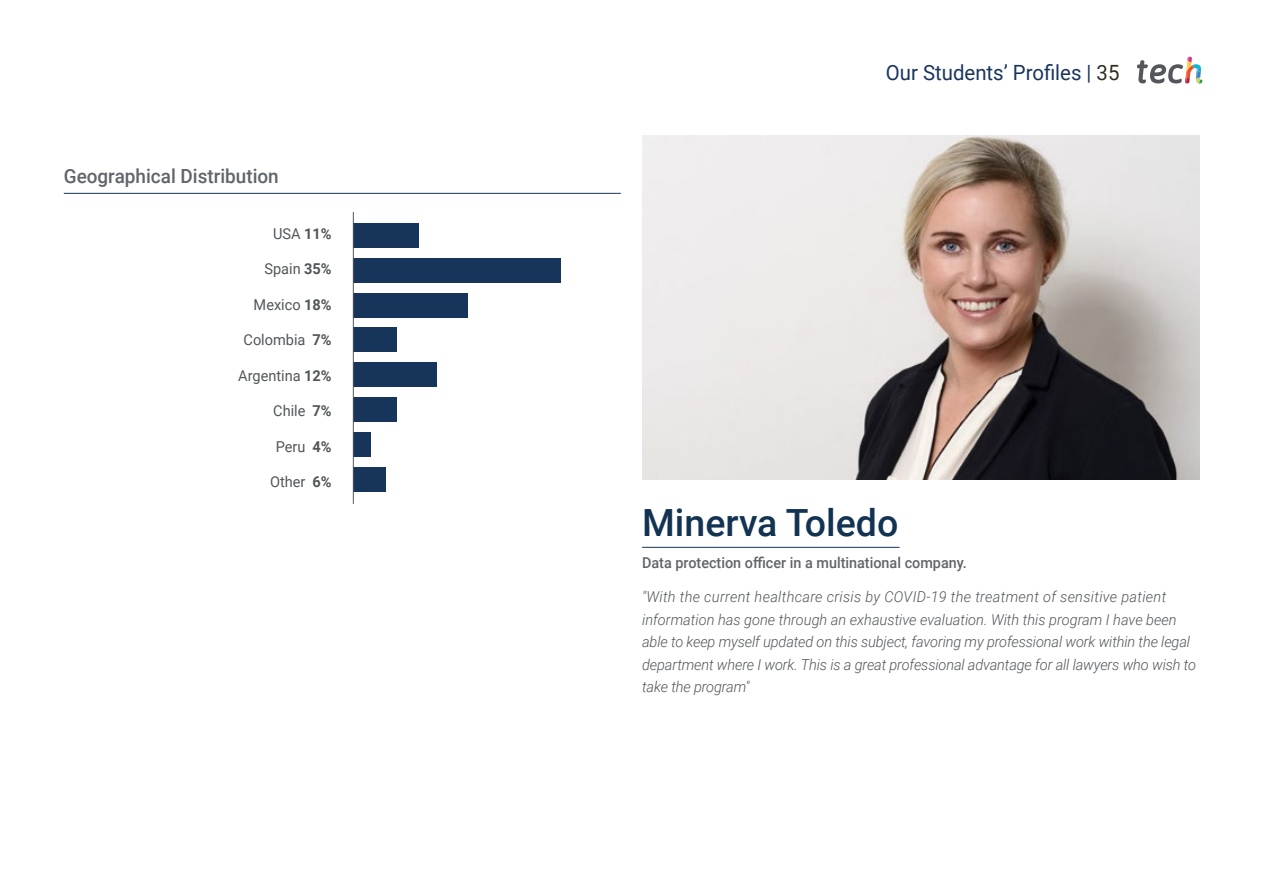
<style>
.page{position:relative;width:1263px;height:893px;background:#fff}
.page>*{position:absolute;margin:0;border:0;box-sizing:border-box;transform-origin:0 0}
.t1{font:500 37.5px "Roboto";color:#123352}
.t2{font:21px "Roboto";color:#1a355c}
.t3{font:500 19.5px "Roboto";color:#61646a}
.t4{font:italic 300 15px/22.5px "Roboto";letter-spacing:-.01em;color:#52555b}
.t5{font:15px "Roboto";color:#525659}
.t6{font:500 15px "Roboto";color:#61646a;scale:.96 1}
.s1{font-weight:700}
.s2{color:#312e20}
</style>
<div class="page">
<hr style="left:642px;top:547px;width:257px;height:1px;background:#123352">
<svg style="left:1137px;top:57px;width:65px;height:27px"></svg>
<img style="left:642px;top:136px;width:557px;height:343px">
<hr style="left:64px;top:193px;width:557px;height:1px;background:#17355b">
<div style="left:353px;top:223px;width:66px;height:25px;background:#17355b"></div>
<div style="left:353px;top:397px;width:43px;height:25px;background:#17355b"></div>
<div style="left:353px;top:258px;width:207px;height:25px;background:#17355b"></div>
<div style="left:353px;top:432px;width:18px;height:25px;background:#17355b"></div>
<div style="left:353px;top:293px;width:115px;height:24px;background:#17355b"></div>
<div style="left:353px;top:467px;width:33px;height:24px;background:#17355b"></div>
<div style="left:353px;top:327px;width:43px;height:25px;background:#17355b"></div>
<div style="left:353px;top:362px;width:84px;height:25px;background:#17355b"></div>
<hr style="left:353px;top:212px;width:1px;height:292px;background:#52555b">
<h3 class="t3" style="left:64px;top:162px;width:217px">Geographical Distribution</h3>
<p class="t5" style="left:273px;top:223px;width:60px">USA <span class="s1">11%</span></p>
<p class="t5" style="left:264px;top:258px;width:69px">Spain <span class="s1">35%</span></p>
<p class="t5" style="left:254px;top:294px;width:80px">Mexico <span class="s1">18%</span></p>
<p class="t5" style="left:244px;top:329px;width:90px">Colombia <span class="s1">7%</span></p>
<p class="t5" style="left:238px;top:365px;width:95px">Argentina <span class="s1">12%</span></p>
<p class="t5" style="left:273px;top:400px;width:60px">Chile <span class="s1">7%</span></p>
<p class="t5" style="left:276px;top:436px;width:57px">Peru <span class="s1">4%</span></p>
<p class="t5" style="left:270px;top:471px;width:63px">Other <span class="s1">6%</span></p>
<h2 class="t2" style="left:886px;top:57px;width:235px">Our Students’ Profiles | <span class="s2">35</span></h2>
<h1 class="t1" style="left:642px;top:496px;width:258px">Minerva Toledo</h1>
<p class="t6" style="left:642px;top:552px;width:340px">Data protection officer in a multinational company.</p>
<p class="t4" style="left:642px;top:585px;width:555px">"With the current healthcare crisis by COVID-19 the treatment of sensitive patient information has gone through an exhaustive evaluation. With this program I have been able to keep myself updated on this subject, favoring my professional work within the legal department where I work. This is a great professional advantage for all lawyers who wish to take the program"</p>
</div>
